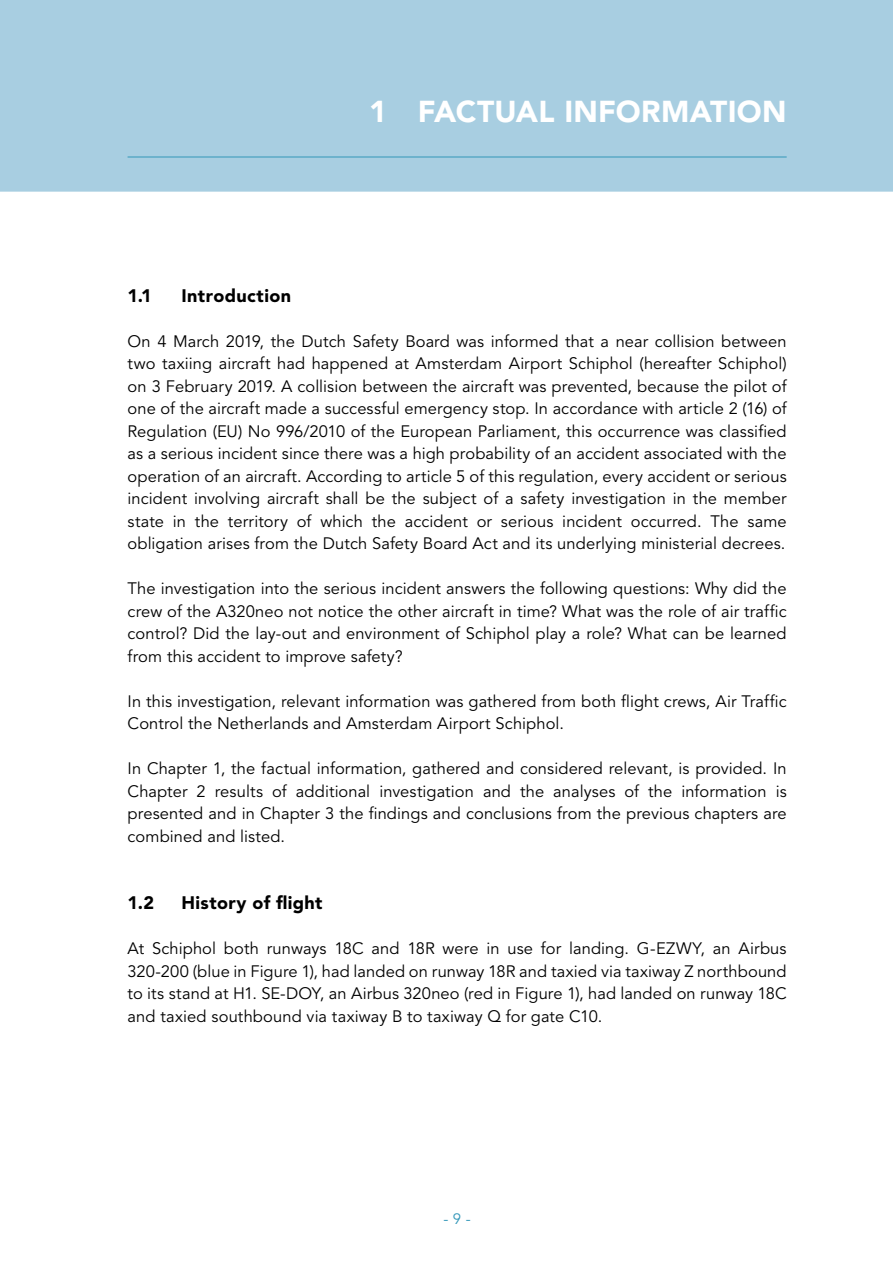
<style>
.page{position:relative;width:893px;height:1263px;background:#fff}
.page>*{position:absolute;margin:0;border:0;box-sizing:border-box;transform-origin:0 0}
.t1{font:900 30px "Avenir LT Std";letter-spacing:.01em;color:#fff}
.t2{font:900 18px "Avenir LT Std";letter-spacing:.02em;color:#000}
.Bodytekst{font:16.5px/22.5px "Avenir LT Std";letter-spacing:.005em;color:#000;text-align:justify}
.t3{font:15px "Avenir LT Std";color:#3397b9}
</style>
<div class="page">
<div style="left:0;top:0;width:893px;height:192px;background:#a8cee1"></div>
<hr style="left:128px;top:157px;width:659px;height:1px;background:#3397b9">
<p class="t1" style="left:369px;top:93px;width:419px">1 FACTUAL INFORMATION</p>
<p class="t2" style="left:128px;top:284px;width:26px">1.1</p>
<p class="t2" style="left:182px;top:284px;width:111px">Introduction</p>
<p class="Bodytekst" style="left:128px;top:330px;width:661px">On 4 March 2019, the Dutch Safety Board was informed that a near collision between two taxiing aircraft had happened at Amsterdam Airport Schiphol (hereafter Schiphol) on 3 February 2019. A collision between the aircraft was prevented, because the pilot of one of the aircraft made a successful emergency stop. In accordance with article 2 (16) of Regulation (EU) No 996/2010 of the European Parliament, this occurrence was classified as a serious incident since there was a high probability of an accident associated with the operation of an aircraft. According to article 5 of this regulation, every accident or serious incident involving aircraft shall be the subject of a safety investigation in the member state in the territory of which the accident or serious incident occurred. The same obligation arises from the Dutch Safety Board Act and its underlying ministerial decrees.</p>
<p class="Bodytekst" style="left:128px;top:578px;width:661px">The investigation into the serious incident answers the following questions: Why did the crew of the A320neo not notice the other aircraft in time? What was the role of air traffic control? Did the lay-out and environment of Schiphol play a role? What can be learned from this accident to improve safety?</p>
<p class="Bodytekst" style="left:128px;top:690px;width:661px">In this investigation, relevant information was gathered from both flight crews, Air Traffic<br>Control the Netherlands and Amsterdam Airport Schiphol.</p>
<p class="Bodytekst" style="left:128px;top:758px;width:661px">In Chapter 1, the factual information, gathered and considered relevant, is provided. In Chapter 2 results of additional investigation and the analyses of the information is presented and in Chapter 3 the findings and conclusions from the previous chapters are combined and listed.</p>
<p class="t2" style="left:128px;top:892px;width:28px">1.2</p>
<p class="t2" style="left:182px;top:892px;width:143px">History of flight</p>
<p class="Bodytekst" style="left:128px;top:938px;width:661px">At Schiphol both runways 18C and 18R were in use for landing. G-EZWY, an Airbus 320-200 (blue in Figure 1), had landed on runway 18R and taxied via taxiway Z northbound to its stand at H1. SE-DOY, an Airbus 320neo (red in Figure 1), had landed on runway 18C and taxied southbound via taxiway B to taxiway Q for gate C10.</p>
<p class="t3" style="left:443px;top:1210px;width:29px">- 9 -</p>
</div>
